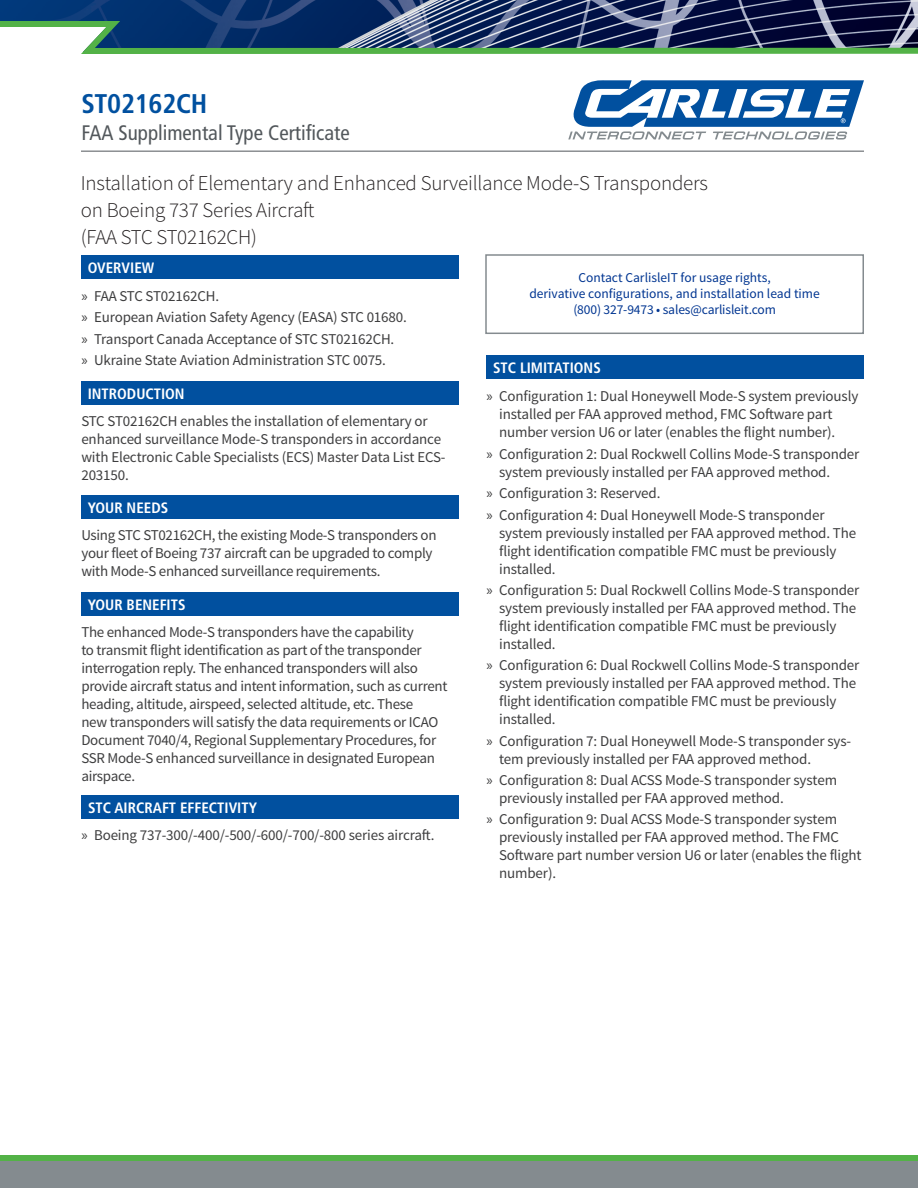
<style>
.page{position:relative;width:918px;height:1188px;background:#fff}
.page>*{position:absolute;margin:0;border:0;box-sizing:border-box;transform-origin:0 0}
.Headline_1{font:700 condensed 27px "Frutiger";letter-spacing:-.01em;color:#01509f}
.Lede{font:300 21px/27px "Source Sans Pro";letter-spacing:-.01em;color:#231f20}
.Headline_2{font:condensed 21px "Frutiger";color:#52575b}
.t1{font:15px/18px "Source Sans Pro";letter-spacing:-.01em;color:#3e3e3f}
.Header_Bar{font:700 condensed 15px "Frutiger";color:#fff}
.Body_Text{font:13.5px/16.2px "Source Sans Pro";color:#003591;text-align:center}
.s1{font-family:"Myriad Pro"}
</style>
<div class="page">
<img style="left:0;top:0;width:918px;height:18px">
<div style="left:0;top:1161px;width:918px;height:27px;background:#848b8f"></div>
<div style="left:0;top:1155px;width:918px;height:6px;background:#53b247"></div>
<svg style="left:0;top:18px;width:918px;height:36px;background:#3e5e6e"></svg>
<div style="left:81px;top:255px;width:378px;height:24px;background:#01509f"></div>
<svg style="left:568px;top:80px;width:296px;height:60px"></svg>
<hr style="left:81px;top:151px;width:783px;height:1px;background:#52575b">
<div style="left:81px;top:381px;width:378px;height:24px;background:#01509f"></div>
<div style="left:81px;top:495px;width:378px;height:24px;background:#01509f"></div>
<div style="left:81px;top:592px;width:378px;height:24px;background:#01509f"></div>
<div style="left:81px;top:795px;width:378px;height:24px;background:#01509f"></div>
<div style="left:486px;top:355px;width:378px;height:24px;background:#01509f"></div>
<div style="left:485px;top:254px;width:379px;height:80px;border:2px solid #848b8f"></div>
<p class="Headline_1" style="left:81px;top:88px;width:128px">ST02162CH</p>
<p class="Headline_2" style="left:81px;top:121px;width:270px">FAA Supplimental Type Certificate</p>
<p class="Lede" style="left:81px;top:170px;width:629px">Installation of Elementary and Enhanced Surveillance Mode-S Transponders on Boeing 737 Series Aircraft<br>(FAA STC ST02162CH)</p>
<p class="Header_Bar" style="left:88px;top:259px;width:68px">OVERVIEW</p>
<p class="t1" style="left:81px;top:287px;width:139px"><span class="s1">»</span> FAA STC ST02162CH.</p>
<p class="t1" style="left:81px;top:309px;width:327px"><span class="s1">»</span> European Aviation Safety Agency (EASA) STC 01680.</p>
<p class="t1" style="left:81px;top:330px;width:314px"><span class="s1">»</span> Transport Canada Acceptance of STC ST02162CH.</p>
<p class="t1" style="left:81px;top:351px;width:306px"><span class="s1">»</span> Ukraine State Aviation Administration STC 0075.</p>
<p class="Body_Text" style="left:529px;top:270px;width:292px">Contact CarlisleIT for usage rights,<br>derivative configurations, and installation lead time</p>
<p class="Body_Text" style="left:573px;top:302px;width:204px">(800) 327-9473 • sales@carlisleit.com</p>
<p class="Header_Bar" style="left:493px;top:359px;width:109px">STC LIMITATIONS</p>
<p class="t1" style="left:499px;top:388px;width:361px;text-indent:-13px"><span class="s1">»</span> Configuration 1: Dual Honeywell Mode-S system previously installed per FAA approved method, FMC Software part number version U6 or later (enables the flight number).</p>
<p class="t1" style="left:499px;top:445px;width:362px;text-indent:-13px"><span class="s1">»</span> Configuration 2: Dual Rockwell Collins Mode-S transponder system previously installed per FAA approved method.</p>
<p class="t1" style="left:486px;top:484px;width:176px"><span class="s1">»</span> Configuration 3: Reserved.</p>
<p class="t1" style="left:499px;top:506px;width:359px;text-indent:-13px"><span class="s1">»</span> Configuration 4: Dual Honeywell Mode-S transponder system previously installed per FAA approved method. The flight identification compatible FMC must be previously installed.</p>
<p class="t1" style="left:499px;top:581px;width:362px;text-indent:-13px"><span class="s1">»</span> Configuration 5: Dual Rockwell Collins Mode-S transponder system previously installed per FAA approved method. The flight identification compatible FMC must be previously installed.</p>
<p class="t1" style="left:499px;top:657px;width:362px;text-indent:-13px"><span class="s1">»</span> Configuration 6: Dual Rockwell Collins Mode-S transponder system previously installed per FAA approved method. The flight identification compatible FMC must be previously installed.</p>
<p class="t1" style="left:499px;top:732px;width:354px;text-indent:-13px"><span class="s1">»</span> Configuration 7: Dual Honeywell Mode-S transponder sys&shy;tem previously installed per FAA approved method.</p>
<p class="t1" style="left:499px;top:771px;width:339px;text-indent:-13px"><span class="s1">»</span> Configuration 8: Dual ACSS Mode-S transponder system previously installed per FAA approved method.</p>
<p class="t1" style="left:499px;top:811px;width:364px;text-indent:-13px"><span class="s1">»</span> Configuration 9: Dual ACSS Mode-S transponder system previously installed per FAA approved method. The FMC Software part number version U6 or later (enables the flight number).</p>
<p class="Header_Bar" style="left:88px;top:385px;width:98px">INTRODUCTION</p>
<p class="t1" style="left:81px;top:413px;width:366px">STC ST02162CH enables the installation of elementary or enhanced surveillance Mode-S transponders in accordance with Electronic Cable Specialists (ECS) Master Data List ECS-203150.</p>
<p class="Header_Bar" style="left:88px;top:499px;width:82px">YOUR NEEDS</p>
<p class="t1" style="left:81px;top:526px;width:357px">Using STC ST02162CH, the existing Mode-S transponders on your fleet of Boeing 737 aircraft can be upgraded to comply with Mode-S enhanced surveillance requirements.</p>
<p class="Header_Bar" style="left:88px;top:596px;width:99px">YOUR BENEFITS</p>
<p class="t1" style="left:81px;top:623px;width:368px">The enhanced Mode-S transponders have the capability<br>to transmit flight identification as part of the transponder interrogation reply. The enhanced transponders will also provide aircraft status and intent information, such as current heading, altitude, airspeed, selected altitude, etc. These<br>new transponders will satisfy the data requirements or ICAO Document 7040/4, Regional Supplementary Procedures, for SSR Mode-S enhanced surveillance in designated European airspace.</p>
<p class="Header_Bar" style="left:88px;top:799px;width:170px">STC AIRCRAFT EFFECTIVITY</p>
<p class="t1" style="left:81px;top:827px;width:355px"><span class="s1">»</span> Boeing 737-300/-400/-500/-600/-700/-800 series aircraft.</p>
</div>
